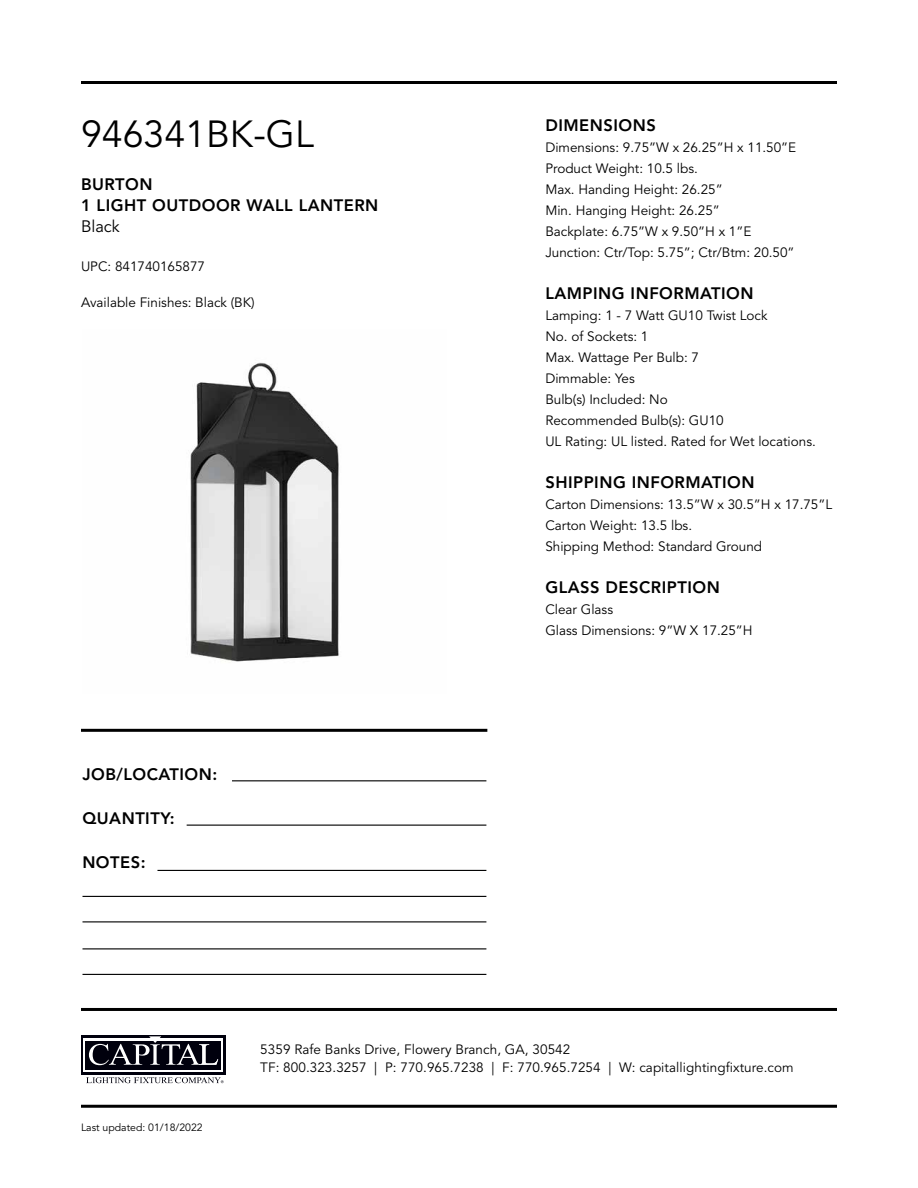
<style>
.page{position:relative;width:918px;height:1188px;background:#fff}
.page>*{position:absolute;margin:0;border:0;box-sizing:border-box;transform-origin:0 0}
.t1{font:37.5px "Avenir LT Std";color:#000}
.t2{font:800 16.5px/21px "Avenir LT Std";letter-spacing:.03em;color:#000}
.t3{font:16.5px "Avenir LT Std";color:#000}
.t4{font:13.5px/21px "Avenir LT Std";color:#000}
.t5{font:10.5px "Avenir LT Std";color:#000}
</style>
<div class="page">
<hr style="left:81px;top:729px;width:406px;height:3px;background:#000">
<hr style="left:232px;top:780px;width:254px;height:1px;background:#000">
<hr style="left:187px;top:825px;width:299px;height:1px;background:#000">
<hr style="left:157px;top:870px;width:329px;height:1px;background:#000">
<hr style="left:82px;top:896px;width:404px;height:1px;background:#000">
<hr style="left:82px;top:921px;width:404px;height:1px;background:#000">
<hr style="left:82px;top:948px;width:404px;height:1px;background:#000">
<hr style="left:82px;top:974px;width:404px;height:1px;background:#000">
<img style="left:190px;top:362px;width:149px;height:300px">
<hr style="left:81px;top:1008px;width:756px;height:3px;background:#000">
<hr style="left:81px;top:1105px;width:756px;height:3px;background:#000">
<div style="left:81px;top:1035px;width:145px;height:39px;background:#00000d"></div>
<svg style="left:83px;top:1038px;width:140px;height:34px"></svg>
<div style="left:86px;top:1041px;width:135px;height:28px;background:#00000d"></div>
<svg style="left:89px;top:1036px;width:129px;height:29px"></svg>
<svg style="left:86px;top:1077px;width:138px;height:6px"></svg>
<hr style="left:81px;top:81px;width:756px;height:3px;background:#000">
<h1 class="t1" style="left:81px;top:112px;width:234px">946341BK-GL</h1>
<p class="t2" style="left:81px;top:174px;width:299px">BURTON<br>1 LIGHT OUTDOOR WALL LANTERN</p>
<p class="t3" style="left:81px;top:217px;width:40px">Black</p>
<p class="t4" style="left:81px;top:256px;width:126px">UPC: 841740165877</p>
<p class="t4" style="left:81px;top:292px;width:175px">Available Finishes: Black (BK)</p>
<p class="t2" style="left:82px;top:763px;width:136px">JOB/LOCATION:</p>
<p class="t2" style="left:82px;top:808px;width:94px">QUANTITY:</p>
<p class="t2" style="left:82px;top:852px;width:65px">NOTES:</p>
<p class="t2" style="left:545px;top:115px;width:112px">DIMENSIONS</p>
<p class="t4" style="left:545px;top:137px;width:252px">Dimensions: 9.75”W x 26.25”H x 11.50”E<br>Product Weight: 10.5 lbs.<br>Max. Handing Height: 26.25”<br>Min. Hanging Height: 26.25”<br>Backplate: 6.75”W x 9.50”H x 1”E<br>Junction: Ctr/Top: 5.75”; Ctr/Btm: 20.50”</p>
<p class="t2" style="left:545px;top:283px;width:210px">LAMPING INFORMATION</p>
<p class="t4" style="left:545px;top:305px;width:272px">Lamping: 1 - 7 Watt GU10 Twist Lock<br>No. of Sockets: 1<br>Max. Wattage Per Bulb: 7<br>Dimmable: Yes<br>Bulb(s) Included: No<br>Recommended Bulb(s): GU10<br>UL Rating: UL listed. Rated for Wet locations.</p>
<p class="t2" style="left:545px;top:472px;width:211px">SHIPPING INFORMATION</p>
<p class="t4" style="left:545px;top:494px;width:288px">Carton Dimensions: 13.5”W x 30.5”H x 17.75”L<br>Carton Weight: 13.5 lbs.<br>Shipping Method: Standard Ground</p>
<p class="t2" style="left:545px;top:577px;width:176px">GLASS DESCRIPTION</p>
<p class="t4" style="left:545px;top:599px;width:209px">Clear Glass<br>Glass Dimensions: 9”W X 17.25”H</p>
<p class="t5" style="left:81px;top:1121px;width:123px">Last updated: 01/18/2022</p>
<p class="t4" style="left:260px;top:1040px;width:535px;line-height:18px">5359 Rafe Banks Drive, Flowery Branch, GA, 30542<br>TF: 800.323.3257 | P: 770.965.7238 | F: 770.965.7254 | W: capitallightingfixture.com</p>
</div>
